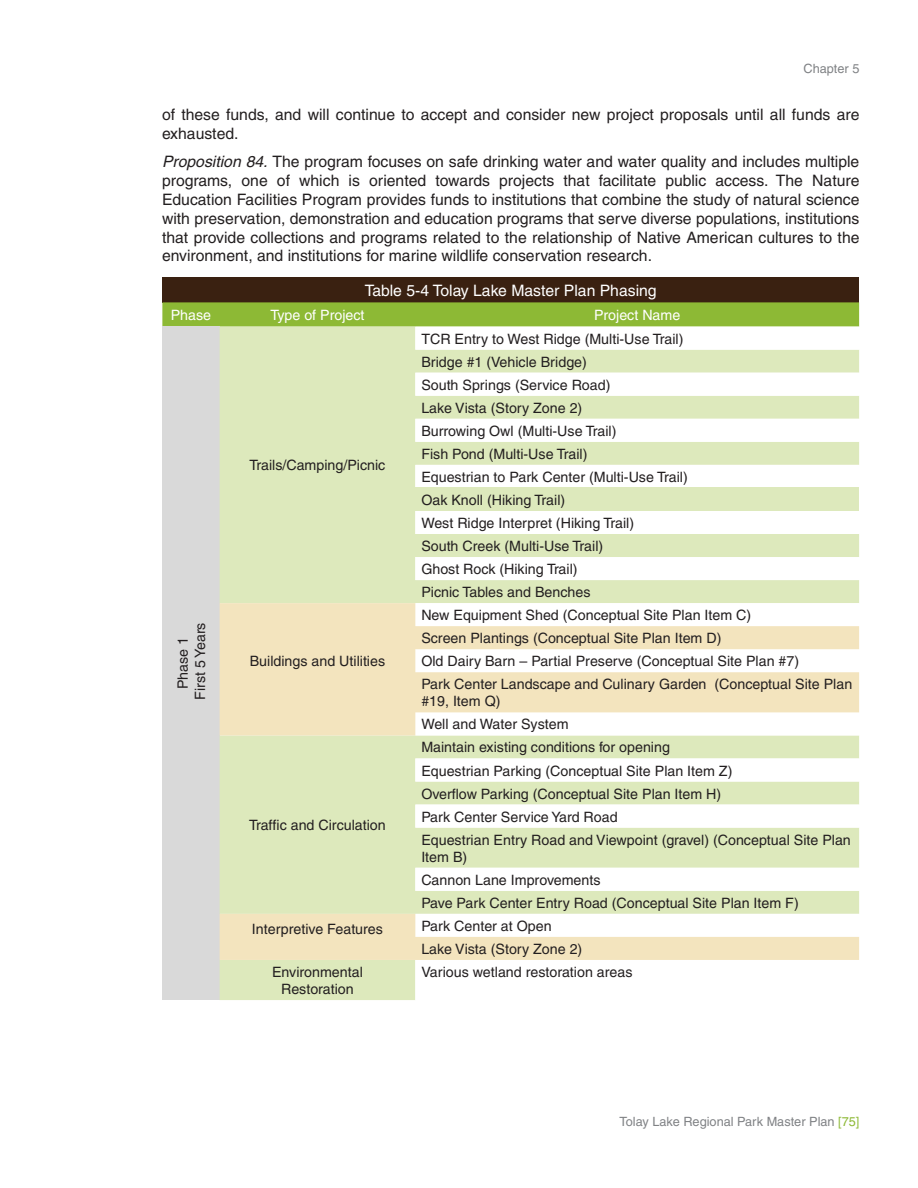
<style>
.page{position:relative;width:918px;height:1188px;background:#fff}
.page>*{position:absolute;margin:0;border:0;box-sizing:border-box;transform-origin:0 0}
.t1{font:15.75px/18.9px "Helvetica";color:#231f20}
.Table_Title{font:15.75px "Helvetica";color:#fff}
.Table_Text_Left{font:14.25px/17.1px "Helvetica";color:#231f20}
.Table_Text_Left-2{font:14.25px "Helvetica";color:#fff}
.t2{font:12.75px "Helvetica";color:#808285}
.s1{font-style:italic}
.s2{color:#8db935}
</style>
<div class="page">
<div style="left:162px;top:277px;width:697px;height:25px;background:#3a2111"></div>
<svg style="left:162px;top:302px;width:697px;height:25px;background:#8eb839"></svg>
<div style="left:162px;top:327px;width:58px;height:673px;background:#d9d9d9"></div>
<div style="left:220px;top:327px;width:195px;height:673px;background:#dde9bc"></div>
<svg style="left:415px;top:349px;width:444px;height:254px"></svg>
<div style="left:415px;top:488px;width:444px;height:23px;background:#dde9bc"></div>
<svg style="left:220px;top:603px;width:639px;height:357px"></svg>
<p class="t2" style="left:804px;top:62px;width:57px">Chapter 5</p>
<p class="t1" style="left:162px;top:105px;width:699px">of these funds, and will continue to accept and consider new project proposals until all funds are exhausted.</p>
<p class="t1" style="left:162px;top:152px;width:699px;text-align:justify"><span class="s1">Proposition 84.</span> The program focuses on safe drinking water and water quality and includes multiple programs, one of which is oriented towards projects that facilitate public access. The Nature Education Facilities Program provides funds to institutions that combine the study of natural science with preservation, demonstration and education programs that serve diverse populations, institutions that provide collections and programs related to the relationship of Native American cultures to the environment, and institutions for marine wildlife conservation research.</p>
<p class="Table_Title" style="left:365px;top:281px;width:293px">Table 5-4 Tolay Lake Master Plan Phasing</p>
<p class="Table_Text_Left-2" style="left:171px;top:307px;width:42px">Phase</p>
<p class="Table_Text_Left-2" style="left:270px;top:307px;width:96px">Type of Project</p>
<p class="Table_Text_Left-2" style="left:594px;top:307px;width:88px">Project Name</p>
<p class="Table_Text_Left" style="left:191px;top:700px;width:79px;rotate:-90deg">First 5 Years</p>
<p class="Table_Text_Left" style="left:174px;top:689px;width:54px;rotate:-90deg">Phase 1</p>
<p class="Table_Text_Left" style="left:250px;top:457px;width:137px">Trails/Camping/Picnic</p>
<p class="Table_Text_Left" style="left:250px;top:653px;width:137px">Buildings and Utilities</p>
<p class="Table_Text_Left" style="left:249px;top:817px;width:138px">Traffic and Circulation</p>
<p class="Table_Text_Left" style="left:421px;top:330px;width:264px">TCR Entry to West Ridge (Multi-Use Trail)</p>
<p class="Table_Text_Left" style="left:421px;top:353px;width:167px">Bridge #1 (Vehicle Bridge)</p>
<p class="Table_Text_Left" style="left:421px;top:376px;width:191px">South Springs (Service Road)</p>
<p class="Table_Text_Left" style="left:421px;top:399px;width:162px">Lake Vista (Story Zone 2)</p>
<p class="Table_Text_Left" style="left:421px;top:422px;width:197px">Burrowing Owl (Multi-Use Trail)</p>
<p class="Table_Text_Left" style="left:421px;top:445px;width:168px">Fish Pond (Multi-Use Trail)</p>
<p class="Table_Text_Left" style="left:421px;top:468px;width:268px">Equestrian to Park Center (Multi-Use Trail)</p>
<p class="Table_Text_Left" style="left:421px;top:491px;width:145px">Oak Knoll (Hiking Trail)</p>
<p class="Table_Text_Left" style="left:421px;top:514px;width:214px">West Ridge Interpret (Hiking Trail)</p>
<p class="Table_Text_Left" style="left:421px;top:537px;width:183px">South Creek (Multi-Use Trail)</p>
<p class="Table_Text_Left" style="left:421px;top:560px;width:158px">Ghost Rock (Hiking Trail)</p>
<p class="Table_Text_Left" style="left:421px;top:584px;width:171px">Picnic Tables and Benches</p>
<p class="Table_Text_Left" style="left:421px;top:607px;width:331px">New Equipment Shed (Conceptual Site Plan Item C)</p>
<p class="Table_Text_Left" style="left:421px;top:630px;width:302px">Screen Plantings (Conceptual Site Plan Item D)</p>
<p class="Table_Text_Left" style="left:421px;top:653px;width:379px">Old Dairy Barn – Partial Preserve (Conceptual Site Plan #7)</p>
<p class="Table_Text_Left" style="left:421px;top:676px;width:432px">Park Center Landscape and Culinary Garden (Conceptual Site Plan #19, Item Q)</p>
<p class="Table_Text_Left" style="left:421px;top:716px;width:149px">Well and Water System</p>
<p class="Table_Text_Left" style="left:421px;top:739px;width:250px">Maintain existing conditions for opening</p>
<p class="Table_Text_Left" style="left:421px;top:762px;width:313px">Equestrian Parking (Conceptual Site Plan Item Z)</p>
<p class="Table_Text_Left" style="left:421px;top:785px;width:302px">Overflow Parking (Conceptual Site Plan Item H)</p>
<p class="Table_Text_Left" style="left:421px;top:808px;width:198px">Park Center Service Yard Road</p>
<p class="Table_Text_Left" style="left:421px;top:831px;width:431px">Equestrian Entry Road and Viewpoint (gravel) (Conceptual Site Plan<br>Item B)</p>
<p class="Table_Text_Left" style="left:421px;top:871px;width:181px">Cannon Lane Improvements</p>
<p class="Table_Text_Left" style="left:421px;top:894px;width:379px">Pave Park Center Entry Road (Conceptual Site Plan Item F)</p>
<p class="Table_Text_Left" style="left:252px;top:920px;width:133px">Interpretive Features</p>
<p class="Table_Text_Left" style="left:421px;top:917px;width:132px">Park Center at Open</p>
<p class="Table_Text_Left" style="left:421px;top:940px;width:162px">Lake Vista (Story Zone 2)</p>
<p class="Table_Text_Left" style="left:272px;top:963px;width:92px">Environmental</p>
<p class="Table_Text_Left" style="left:281px;top:980px;width:74px">Restoration</p>
<p class="Table_Text_Left" style="left:421px;top:963px;width:213px">Various wetland restoration areas</p>
<p class="t2" style="left:620px;top:1115px;width:241px">Tolay Lake Regional Park Master Plan <span class="s2">[75]</span></p>
</div>
